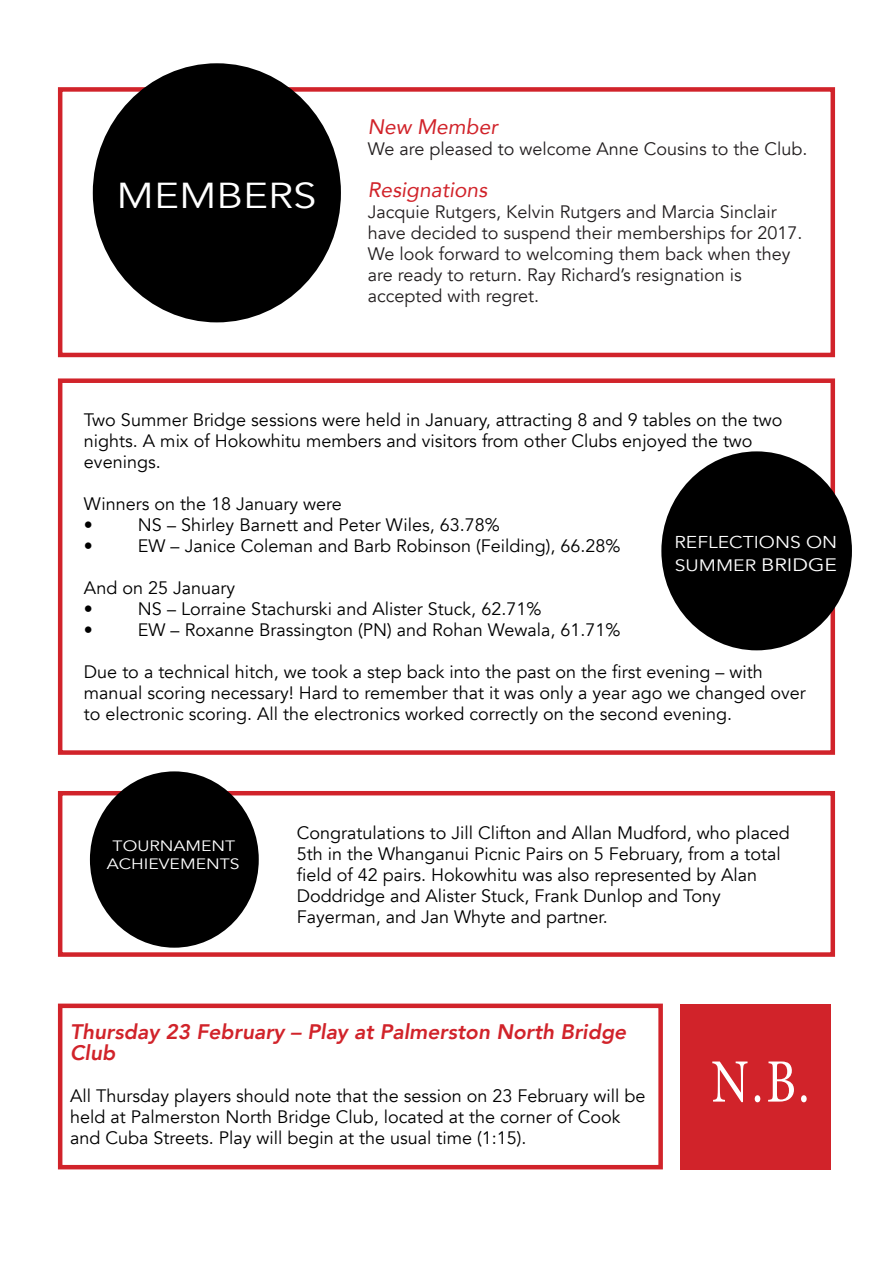
<style>
.page{position:relative;width:893px;height:1263px;background:#fff}
.page>*{position:absolute;margin:0;border:0;box-sizing:border-box;transform-origin:0 0}
.t1{font:61.65px "Minion Pro";color:#fff;scale:.82 1}
.t2{font:36px "Avenir";color:#fff;scale:1.17 1}
.t3{font:italic 800 21px/21px "Avenir";color:#d1232a}
.t4{font:italic 21px "Avenir";color:#d1232a}
.t5{font:18px/21px "Avenir";color:#000}
.t6{font:18px/21px "Avenir";color:#231f20}
.t7{font:17.1px "Avenir";color:#fff;scale:1.13 1}
.t8{font:16.5px "Avenir";color:#fff;scale:1.17 1}
.t9{font:15px "Avenir";color:#fff;scale:1.17 1}
.s1{font-size:18px}
</style>
<div class="page">
<div style="left:58px;top:378px;width:777px;height:377px;border:4px solid #d1232a"></div>
<div style="left:58px;top:87px;width:777px;height:270px;border:4px solid #d1232a"></div>
<div style="left:94px;top:65px;width:245px;height:256px;background:#000;border-radius:50%"></div>
<div style="left:663px;top:453px;width:187px;height:196px;background:#000;border-radius:50%"></div>
<div style="left:58px;top:791px;width:777px;height:166px;border:4px solid #d1232a"></div>
<div style="left:91px;top:773px;width:166px;height:173px;background:#000;border-radius:50%"></div>
<div style="left:58px;top:1003px;width:605px;height:166px;border:4px solid #d1232a"></div>
<div style="left:680px;top:1003px;width:150px;height:166px;background:#d1232a"></div>
<p class="t2" style="left:117px;top:174px;width:172px">MEMBERS</p>
<p class="t4" style="left:368px;top:114px;width:131px">New Member</p>
<p class="t6" style="left:368px;top:138px;width:441px">We are pleased to welcome Anne Cousins to the Club.</p>
<p class="t4" style="left:368px;top:177px;width:121px">Resignations</p>
<p class="t6" style="left:368px;top:201px;width:436px">Jacquie Rutgers, Kelvin Rutgers and Marcia Sinclair have decided to suspend their memberships for 2017.<br>We look forward to welcoming them back when they are ready to return. Ray Richard’s resignation is</p>
<p class="t6" style="left:368px;top:285px;width:173px">accepted with regret.</p>
<p class="t5" style="left:84px;top:410px;width:700px">Two Summer Bridge sessions were held in January, attracting 8 and 9 tables on the two nights. A mix of Hokowhitu members and visitors from other Clubs enjoyed the two</p>
<p class="t5" style="left:84px;top:452px;width:78px">evenings.</p>
<p class="t5" style="left:84px;top:494px;width:259px">Winners on the 18 January were</p>
<p class="t5" style="left:84px;top:515px;width:10px">•</p>
<p class="t5" style="left:138px;top:515px;width:363px">NS – Shirley Barnett and Peter Wiles, 63.78%</p>
<p class="t5" style="left:84px;top:536px;width:10px">•</p>
<p class="t5" style="left:138px;top:536px;width:484px">EW – Janice Coleman and Barb Robinson (Feilding), 66.28%</p>
<p class="t5" style="left:84px;top:578px;width:153px">And on 25 January</p>
<p class="t5" style="left:84px;top:599px;width:10px">•</p>
<p class="t5" style="left:138px;top:599px;width:405px">NS – Lorraine Stachurski and Alister Stuck, 62.71%</p>
<p class="t5" style="left:84px;top:620px;width:10px">•</p>
<p class="t5" style="left:138px;top:620px;width:484px">EW – Roxanne Brassington (PN) and Rohan Wewala, 61.71%</p>
<p class="t5" style="left:84px;top:662px;width:680px">Due to a technical hitch, we took a step back into the past on the first evening – with</p>
<p class="t5" style="left:84px;top:683px;width:723px">manual scoring necessary! Hard to remember that it was only a year ago we changed over to electronic scoring. All the electronics worked correctly on the second evening.</p>
<p class="t7" style="left:674px;top:532px;width:146px">REFLECTIONS ON</p>
<p class="t8" style="left:675px;top:555px;width:140px">SUMMER <span class="s1">BRIDGE</span></p>
<p class="t9" style="left:113px;top:836px;width:106px">TOURNAMENT</p>
<p class="t9" style="left:107px;top:854px;width:115px">ACHIEVEMENTS</p>
<p class="t5" style="left:297px;top:822px;width:494px">Congratulations to Jill Clifton and Allan Mudford, who placed<br>5th in the Whanganui Picnic Pairs on 5 February, from a total field of 42 pairs. Hokowhitu was also represented by Alan</p>
<p class="t5" style="left:297px;top:885px;width:426px">Doddridge and Alister Stuck, Frank Dunlop and Tony</p>
<p class="t5" style="left:297px;top:906px;width:313px">Fayerman, and Jan Whyte and partner.</p>
<p class="t3" style="left:70px;top:1022px;width:558px">Thursday 23 February – Play at Palmerston North Bridge<br>Club</p>
<p class="t5" style="left:70px;top:1086px;width:577px">All Thursday players should note that the session on 23 February will be held at Palmerston North Bridge Club, located at the corner of Cook and Cuba Streets. Play will begin at the usual time (1:15).</p>
<p class="t1" style="left:711px;top:1040px;width:121px">N.B.</p>
</div>
